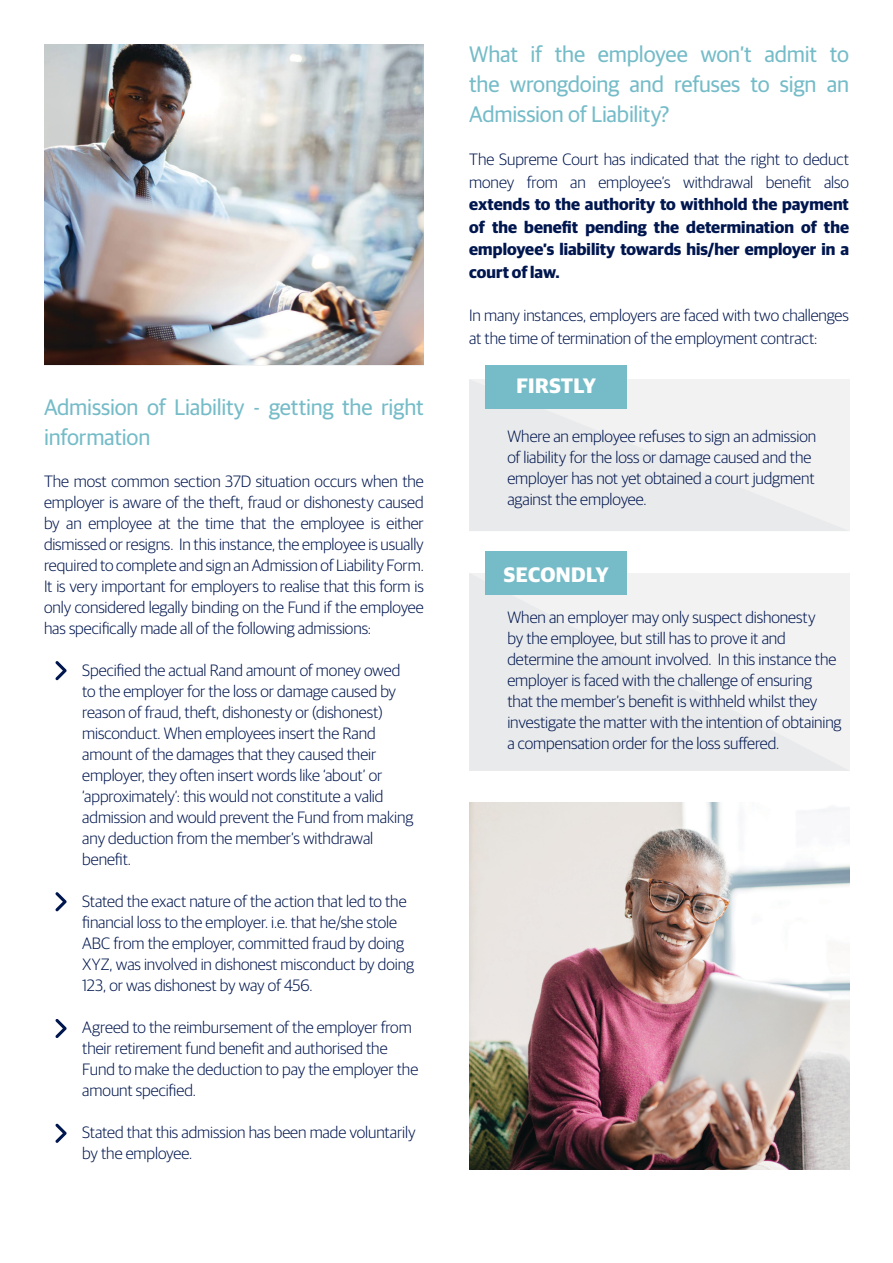
<style>
.page{position:relative;width:893px;height:1263px;background:#fff}
.page>*{position:absolute;margin:0;border:0;box-sizing:border-box;transform-origin:0 0}
.t1{font:22.5px/30px "Guardian Sans";letter-spacing:-.01em;color:#75bcc8}
.t2{font:700 21px "Guardian Sans";letter-spacing:.01em;color:#fff}
.Heading_04{font:300 16.5px/21px "Guardian Sans";letter-spacing:-.005em;color:#00164e}
.t3{font:700 16.5px/22.5px "Guardian Sans";letter-spacing:.005em;color:#00164e;text-align:justify}
.s1{font-weight:300}
</style>
<div class="page">
<svg style="left:469px;top:379px;width:381px;height:152px;fill:#e9eaeb"></svg>
<svg style="left:469px;top:573px;width:381px;height:198px;fill:#e9eaeb"></svg>
<div style="left:486px;top:365px;width:141px;height:43px;background:#75bcc8"></div>
<div style="left:486px;top:551px;width:141px;height:44px;background:#75bcc8"></div>
<img style="left:44px;top:44px;width:380px;height:321px">
<img style="left:470px;top:802px;width:380px;height:367px">
<svg style="left:55px;top:661px;width:12px;height:19px"></svg>
<svg style="left:55px;top:892px;width:12px;height:19px"></svg>
<svg style="left:55px;top:1019px;width:12px;height:19px"></svg>
<svg style="left:55px;top:1123px;width:12px;height:20px"></svg>
<p class="t1" style="left:44px;top:391px;width:381px">Admission of Liability - getting the right information</p>
<p class="Heading_04" style="left:44px;top:470px;width:381px;text-align:justify">The most common section 37D situation occurs when the employer is aware of the theft, fraud or dishonesty caused by an employee at the time that the employee is either dismissed or resigns. In this instance, the employee is usually required to complete and sign an Admission of Liability Form.<br>It is very important for employers to realise that this form is only considered legally binding on the Fund if the employee has specifically made all of the following admissions:</p>
<p class="Heading_04" style="left:82px;top:659px;width:333px">Specified the actual Rand amount of money owed to the employer for the loss or damage caused by reason of fraud, theft, dishonesty or (dishonest) misconduct. When employees insert the Rand amount of the damages that they caused their employer, they often insert words like ‘about’ or ‘approximately’: this would not constitute a valid admission and would prevent the Fund from making any deduction from the member’s withdrawal benefit.</p>
<p class="Heading_04" style="left:82px;top:890px;width:333px">Stated the exact nature of the action that led to the financial loss to the employer. i.e. that he/she stole ABC from the employer, committed fraud by doing XYZ, was involved in dishonest misconduct by doing 123, or was dishonest by way of 456.</p>
<p class="Heading_04" style="left:82px;top:1016px;width:337px">Agreed to the reimbursement of the employer from their retirement fund benefit and authorised the Fund to make the deduction to pay the employer the amount specified.</p>
<p class="Heading_04" style="left:82px;top:1121px;width:335px">Stated that this admission has been made voluntarily by the employee.</p>
<p class="t1" style="left:469px;top:37px;width:381px;text-align:justify">What if the employee won’t admit to the wrongdoing and refuses to sign an Admission of Liability?</p>
<p class="t3" style="left:469px;top:147px;width:381px"><span class="s1">The Supreme Court has indicated that the right to deduct money from an employee’s withdrawal benefit also </span>extends to the authority to withhold the payment of the benefit pending the determination of the employee’s liability towards his/her employer in a court of law.</p>
<p class="Heading_04" style="left:469px;top:303px;width:381px;line-height:22.5px">In many instances, employers are faced with two challenges at the time of termination of the employment contract:</p>
<p class="t2" style="left:517px;top:370px;width:81px">FIRSTLY</p>
<p class="Heading_04" style="left:507px;top:425px;width:310px">Where an employee refuses to sign an admission of liability for the loss or damage caused and the employer has not yet obtained a court judgment against the employee.</p>
<p class="t2" style="left:504px;top:559px;width:107px">SECONDLY</p>
<p class="Heading_04" style="left:507px;top:606px;width:336px">When an employer may only suspect dishonesty<br>by the employee, but still has to prove it and determine the amount involved. In this instance the employer is faced with the challenge of ensuring that the member’s benefit is withheld whilst they investigate the matter with the intention of obtaining a compensation order for the loss suffered.</p>
</div>
